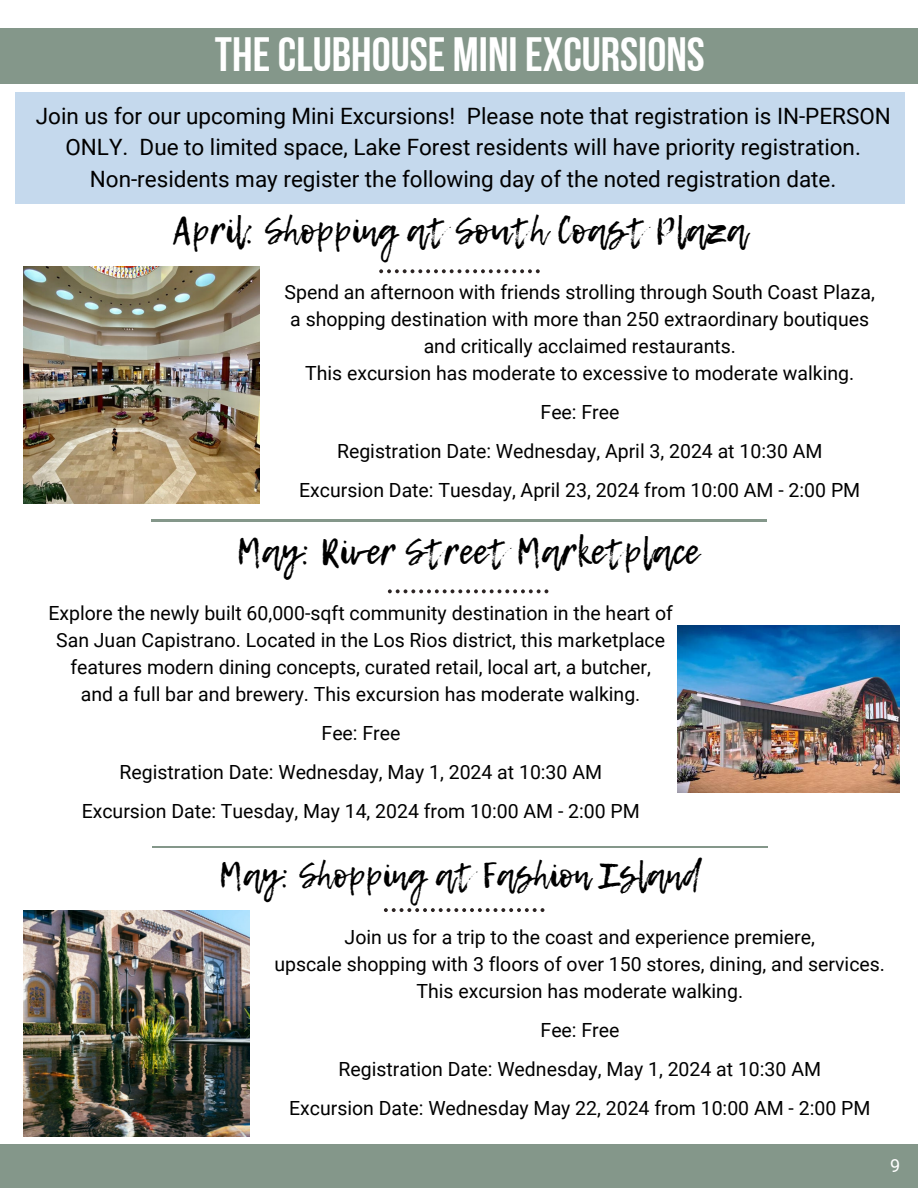
<style>
.page{position:relative;width:918px;height:1188px;background:#fff}
.page>*{position:absolute;margin:0;border:0;box-sizing:border-box;transform-origin:0 0}
.t1{font:48px "Bebas Neue Cyrillic";color:#fff}
.t2{font:36px "Lemon Tuesday";color:#000}
.t3{font:34.5px "Lemon Tuesday";color:#000}
.t4{font:22.5px/31.5px "Roboto";color:#000;text-align:center}
.t5{font:19.5px/27px "Roboto";color:#000;text-align:center}
.t6{font:18px "Roboto";color:#fff}
</style>
<div class="page">
<div style="left:0;top:29px;width:918px;height:55px;background:#84978a"></div>
<div style="left:15px;top:92px;width:890px;height:111px;background:#c5d9ed"></div>
<div style="left:0;top:1144px;width:918px;height:44px;background:#84978a"></div>
<svg style="left:379px;top:269px;width:161px;height:4px"></svg>
<hr style="left:151px;top:520px;width:616px;height:1px;background:#84978a">
<hr style="left:152px;top:846px;width:616px;height:2px;background:#84978a">
<svg style="left:384px;top:908px;width:160px;height:4px"></svg>
<svg style="left:388px;top:589px;width:160px;height:4px"></svg>
<img style="left:677px;top:625px;width:223px;height:168px">
<img style="left:24px;top:267px;width:236px;height:236px">
<img style="left:24px;top:910px;width:226px;height:226px">
<p class="t1" style="left:215px;top:35px;width:491px">THECLUBHOUSE MINI EXCURSIONS</p>
<p class="t4" style="left:36px;top:100px;width:857px">Join us for our upcoming Mini Excursions! Please note that registration is IN-PERSON<br>ONLY. Due to limited space, Lake Forest residents will have priority registration.<br>Non-residents may register the following day of the noted registration date.</p>
<p class="t2" style="left:173px;top:204px;width:575px">April: Shopping at South Coast Plaza</p>
<p class="t5" style="left:285px;top:279px;width:592px">Spend an afternoon with friends strolling through South Coast Plaza,</p>
<p class="t5" style="left:290px;top:306px;width:580px">a shopping destination with more than 250 extraordinary boutiques</p>
<h2 class="t5" style="left:424px;top:333px;width:314px">and critically acclaimed restaurants.</h2>
<p class="t5" style="left:305px;top:360px;width:551px">This excursion has moderate to excessive to moderate walking.</p>
<p class="t5" style="left:541px;top:399px;width:80px">Fee: Free</p>
<p class="t5" style="left:337px;top:438px;width:487px">Registration Date: Wednesday, April 3, 2024 at 10:30 AM</p>
<p class="t5" style="left:299px;top:477px;width:563px">Excursion Date: Tuesday, April 23, 2024 from 10:00 AM - 2:00 PM</p>
<p class="t2" style="left:237px;top:524px;width:464px">May: River Street Marketplace</p>
<p class="t5" style="left:48px;top:600px;width:626px">Explore the newly built 60,000-sqft community destination in the heart of</p>
<p class="t5" style="left:56px;top:627px;width:610px">San Juan Capistrano. Located in the Los Rios district, this marketplace features modern dining concepts, curated retail, local art, a butcher,</p>
<p class="t5" style="left:81px;top:681px;width:561px">and a full bar and brewery. This excursion has moderate walking.</p>
<h2 class="t5" style="left:322px;top:720px;width:80px">Fee: Free</h2>
<p class="t5" style="left:120px;top:759px;width:484px">Registration Date: Wednesday, May 1, 2024 at 10:30 AM</p>
<p class="t5" style="left:82px;top:798px;width:560px">Excursion Date: Tuesday, May 14, 2024 from 10:00 AM - 2:00 PM</p>
<p class="t3" style="left:219px;top:849px;width:484px">May: Shopping at Fashion Island</p>
<p class="t5" style="left:345px;top:923px;width:472px">Join us for a trip to the coast and experience premiere,</p>
<p class="t5" style="left:274px;top:950px;width:612px">upscale shopping with 3 floors of over 150 stores, dining, and services.</p>
<p class="t5" style="left:417px;top:977px;width:328px">This excursion has moderate walking.</p>
<p class="t5" style="left:541px;top:1016px;width:80px">Fee: Free</p>
<p class="t5" style="left:338px;top:1055px;width:484px">Registration Date: Wednesday, May 1, 2024 at 10:30 AM</p>
<p class="t5" style="left:289px;top:1094px;width:583px">Excursion Date: Wednesday May 22, 2024 from 10:00 AM - 2:00 PM</p>
<p class="t6" style="left:890px;top:1155px;width:12px">9</p>
</div>
